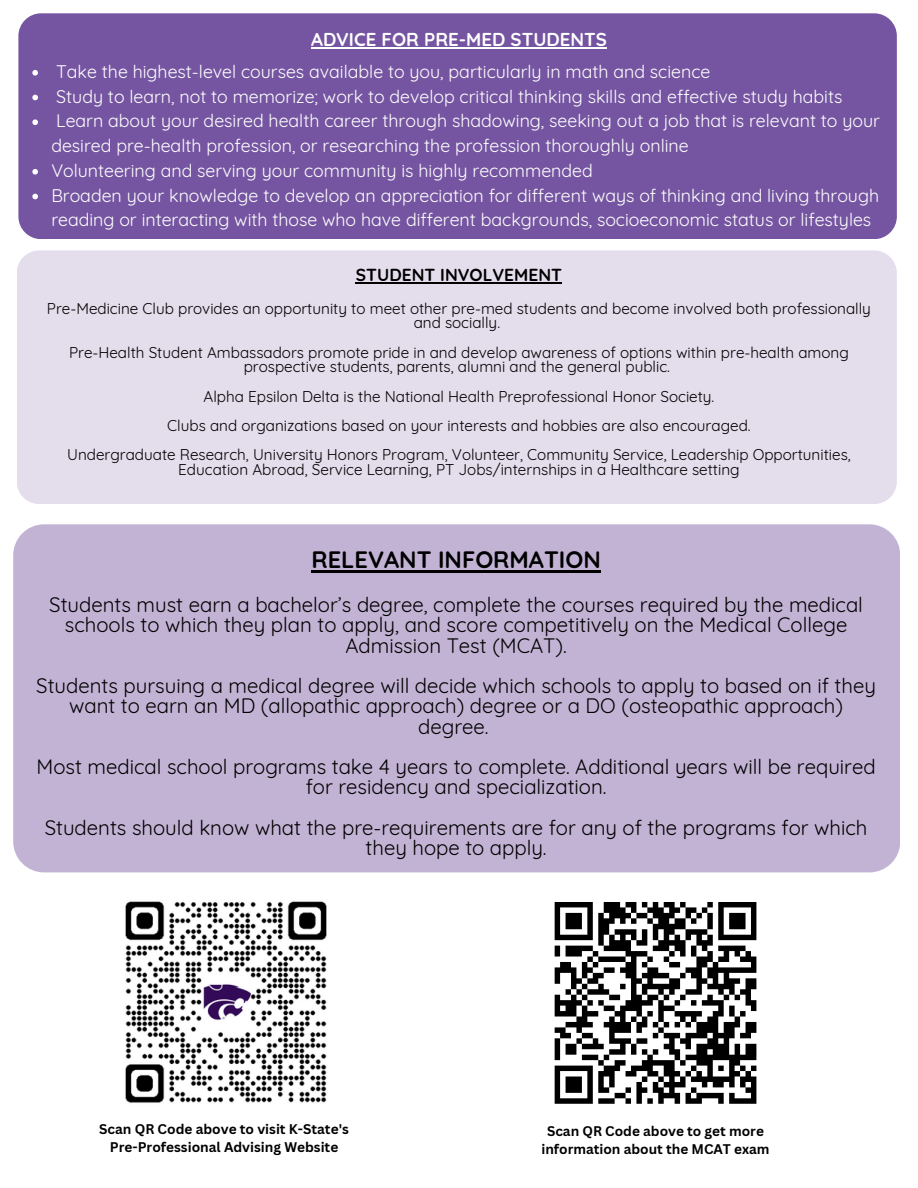
<style>
.page{position:relative;width:918px;height:1188px;background:#fff}
.page>*{position:absolute;margin:0;border:0;box-sizing:border-box;transform-origin:0 0}
.t1{font:700 23.7px "Quicksand";color:#000}
.t2{font:20.4px/20.2px "Quicksand";color:#000;text-align:center}
.t3{font:700 18.6px "Quicksand";color:#fff}
.t4{font:17.85px/24.8px "Quicksand";color:#fff}
.t5{font:700 17.4px "Quicksand";color:#000}
.t6{font:15.3px/14.7px "Quicksand";color:#000;text-align:center}
.t7{font:700 13.65px/18px "Canva Sans";color:#000;text-align:center}
</style>
<div class="page">
<div style="left:18px;top:13px;width:879px;height:226px;background:#7555a1;border-radius:23px"></div>
<div style="left:17px;top:250px;width:880px;height:254px;background:#e3ddec;border-radius:23px"></div>
<div style="left:13px;top:524px;width:887px;height:348px;background:#c2b3d5;border-radius:31px"></div>
<img style="left:125px;top:901px;width:202px;height:202px">
<hr style="left:356px;top:282px;width:206px;height:1px;background:#000">
<svg style="left:32px;top:70px;width:6px;height:6px"></svg>
<svg style="left:32px;top:95px;width:6px;height:5px"></svg>
<svg style="left:32px;top:119px;width:6px;height:6px"></svg>
<svg style="left:32px;top:169px;width:6px;height:6px"></svg>
<svg style="left:32px;top:194px;width:6px;height:5px"></svg>
<hr style="left:311px;top:47px;width:296px;height:1px;background:#fff">
<hr style="left:311px;top:570px;width:290px;height:3px;background:#000">
<svg style="left:554px;top:902px;width:203px;height:202px"></svg>
<p class="t3" style="left:311px;top:27px;width:297px">ADVICE FOR PRE-MED STUDENTS</p>
<h6 class="t4" style="left:56px;top:59px;width:656px">Take the highest-level courses available to you, particularly in math and science</h6>
<h6 class="t4" style="left:56px;top:83px;width:788px">Study to learn, not to memorize; work to develop critical thinking skills and effective study habits</h6>
<h6 class="t4" style="left:51px;top:108px;width:830px">Learn about your desired health career through shadowing, seeking out a job that is relevant to your desired pre-health profession, or researching the profession thoroughly online</h6>
<h6 class="t4" style="left:51px;top:158px;width:543px">Volunteering and serving your community is highly recommended</h6>
<p class="t4" style="left:51px;top:182px;width:829px">Broaden your knowledge to develop an appreciation for different ways of thinking and living through reading or interacting with those who have different backgrounds, socioeconomic status or lifestyles</p>
<h2 class="t5" style="left:356px;top:264px;width:208px">STUDENT INVOLVEMENT</h2>
<p class="t6" style="left:47px;top:301px;width:826px">Pre-Medicine Club provides an opportunity to meet other pre-med students and become involved both professionally and socially.</p>
<p class="t6" style="left:69px;top:345px;width:781px">Pre-Health Student Ambassadors promote pride in and develop awareness of options within pre-health among prospective students, parents, alumni and the general public.</p>
<p class="t6" style="left:204px;top:389px;width:512px">Alpha Epsilon Delta is the National Health Preprofessional Honor Society.</p>
<p class="t6" style="left:167px;top:418px;width:585px">Clubs and organizations based on your interests and hobbies are also encouraged.</p>
<p class="t6" style="left:67px;top:447px;width:785px">Undergraduate Research, University Honors Program, Volunteer, Community Service, Leadership Opportunities,<br>Education Abroad, Service Learning, PT Jobs/internships in a Healthcare setting</p>
<h1 class="t1" style="left:311px;top:545px;width:291px">RELEVANT INFORMATION</h1>
<h2 class="t2" style="left:49px;top:594px;width:815px">Students must earn a bachelor’s degree, complete the courses required by the medical schools to which they plan to apply, and score competitively on the Medical College<br>Admission Test (MCAT).</h2>
<h2 class="t2" style="left:36px;top:675px;width:841px">Students pursuing a medical degree will decide which schools to apply to based on if they want to earn an MD (allopathic approach) degree or a DO (osteopathic approach) degree.</h2>
<h2 class="t2" style="left:37px;top:756px;width:841px">Most medical school programs take 4 years to complete. Additional years will be required for residency and specialization.</h2>
<h2 class="t2" style="left:45px;top:817px;width:824px">Students should know what the pre-requirements are for any of the programs for which they hope to apply.</h2>
<h4 class="t7" style="left:99px;top:1120px;width:251px">Scan QR Code above to visit K-State's</h4>
<h6 class="t7" style="left:110px;top:1138px;width:230px">Pre-Professional Advising Website</h6>
<p class="t7" style="left:541px;top:1122px;width:230px">Scan QR Code above to get more information about the MCAT exam</p>
</div>
